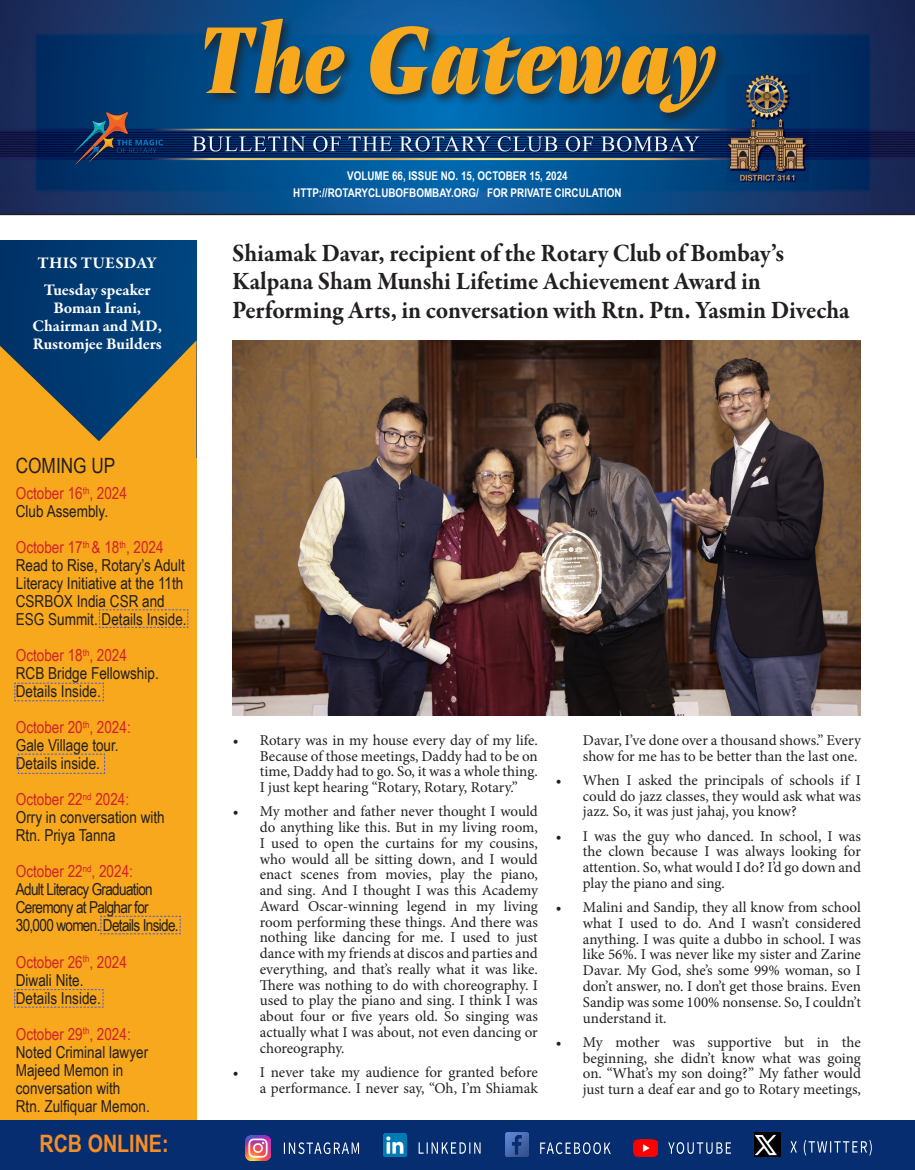
<style>
.page{position:relative;width:915px;height:1170px;background:#fff}
.page>*{position:absolute;margin:0;border:0;box-sizing:border-box;transform-origin:0 0}
.t1{font:italic 900 93.6px "Amster";color:#f7a81c}
.t2{font:700 25.5px/28.5px "Garamond Premr Pro";letter-spacing:-.005em;color:#231f20;scale:.95 1}
.t3{font:700 24px "Arial Narrow";color:#f68e26}
.t4{font:21px "Arial Narrow";color:#231f20}
.t5{font:16.5px/18px "Arial Narrow";color:#231f20}
.t6{font:16.5px "Arial Narrow";color:#d1232a}
.t7{font:16.5px/18px "Arial Narrow";letter-spacing:-.04em;color:#231f20}
.t8{font:700 16.5px/18px "Garamond Premr Pro";color:#fff;text-align:center}
.t9{font:15px/15.8px "Minion Pro";letter-spacing:-.005em;color:#231f20;text-align:justify}
.t10{font:700 12px "Arial Narrow";color:#fff}
</style>
<div class="page">
<img style="left:0;top:0;width:914px;height:214px">
<div style="left:0;top:253px;width:196px;height:877px;background:#f7a81c"></div>
<div style="left:0;top:1120px;width:914px;height:49px;background:#052d6f"></div>
<svg style="left:540px;top:1142px;width:70px;height:11px"></svg>
<svg style="left:790px;top:1140px;width:81px;height:15px"></svg>
<img style="left:232px;top:340px;width:628px;height:375px">
<svg style="left:284px;top:1142px;width:75px;height:11px"></svg>
<svg style="left:668px;top:1142px;width:62px;height:11px"></svg>
<svg style="left:418px;top:1142px;width:62px;height:11px"></svg>
<hr style="left:0;top:214px;width:914px;height:1px;background:#231f20">
<img style="left:0;top:240px;width:196px;height:100px">
<svg style="left:0;top:340px;width:196px;height:102px"></svg>
<img style="left:505px;top:1132px;width:23px;height:24px">
<img style="left:245px;top:1135px;width:25px;height:25px">
<img style="left:384px;top:1133px;width:23px;height:23px">
<img style="left:754px;top:1132px;width:26px;height:24px">
<img style="left:633px;top:1139px;width:24px;height:17px">
<img style="left:74px;top:112px;width:88px;height:53px">
<div style="left:201px;top:15px;width:527px;height:110px;background:#231f20;opacity:.75"></div>
<svg style="left:18px;top:753px;width:87px;height:21px"></svg>
<svg style="left:100px;top:915px;width:81px;height:19px"></svg>
<svg style="left:14px;top:989px;width:90px;height:18px"></svg>
<svg style="left:99px;top:609px;width:89px;height:19px"></svg>
<svg style="left:14px;top:682px;width:90px;height:19px"></svg>
<p class="t8" style="left:38px;top:254px;width:121px">THIS TUESDAY</p>
<p class="t8" style="left:33px;top:281px;width:131px">Tuesday speaker<br>Boman Irani,<br>Chairman and MD,<br>Rustomjee Builders</p>
<p class="t1" style="left:200px;top:-18px;width:517px">The Gateway</p>
<p class="t10" style="left:347px;top:166px;width:222px">VOLUME 66, ISSUE NO. 15, OCTOBER 15, 2024</p>
<p class="t10" style="left:293px;top:183px;width:330px">HTTP://ROTARYCLUBOFBOMBAY.ORG/ FOR PRIVATE CIRCULATION</p>
<p class="t2" style="left:232px;top:239px;width:651px">Shiamak Davar, recipient of the Rotary Club of Bombay’s<br>Kalpana Sham Munshi Lifetime Achievement Award in<br>Performing Arts, in conversation with Rtn. Ptn. Yasmin Divecha</p>
<p class="t4" style="left:16px;top:450px;width:101px">COMING UP</p>
<p class="t6" style="left:16px;top:481px;width:113px">October 16<sup>th</sup>, 2024</p>
<p class="t5" style="left:16px;top:502px;width:94px">Club Assembly.</p>
<p class="t6" style="left:16px;top:535px;width:149px">October 17<sup>th</sup> &amp; 18<sup>th</sup>, 2024</p>
<p class="t5" style="left:16px;top:556px;width:172px">Read to Rise, Rotary’s Adult<br>Literacy Initiative at the 11th<br>CSRBOX India CSR and<br>ESG Summit. Details Inside.</p>
<p class="t6" style="left:16px;top:643px;width:113px">October 18<sup>th</sup>, 2024</p>
<p class="t5" style="left:16px;top:664px;width:144px">RCB Bridge Fellowship.<br>Details Inside.</p>
<p class="t6" style="left:16px;top:715px;width:116px">October 20<sup>th</sup>, 2024:</p>
<p class="t5" style="left:16px;top:736px;width:104px">Gale Village tour.</p>
<p class="t5" style="left:16px;top:754px;width:86px">Details inside.</p>
<p class="t6" style="left:16px;top:787px;width:115px">October 22<sup>nd</sup> 2024:</p>
<p class="t5" style="left:16px;top:808px;width:150px">Orry in conversation with<br>Rtn. Priya Tanna</p>
<p class="t6" style="left:16px;top:859px;width:119px">October 22<sup>nd</sup>, 2024:</p>
<p class="t7" style="left:16px;top:880px;width:164px">Adult Literacy Graduation<br>Ceremony at Palghar for<br>30,000 women. Details Inside.</p>
<p class="t6" style="left:16px;top:949px;width:113px">October 26<sup>th</sup>, 2024</p>
<p class="t5" style="left:16px;top:970px;width:69px">Diwali Nite.</p>
<p class="t5" style="left:16px;top:988px;width:86px">Details Inside.</p>
<p class="t6" style="left:16px;top:1021px;width:116px">October 29<sup>th</sup>, 2024:</p>
<p class="t5" style="left:16px;top:1042px;width:135px">Noted Criminal lawyer<br>Majeed Memon in conversation with<br>Rtn. Zulfiquar Memon.</p>
<p class="t3" style="left:40px;top:1125px;width:131px">RCB ONLINE:</p>
<p class="t9" style="left:260px;top:732px;width:279px;text-indent:-27px">• Rotary was in my house every day of my life.<br>Because of those meetings, Daddy had to be on time, Daddy had to go. So, it was a whole thing.<br>I just kept hearing “Rotary, Rotary, Rotary.”</p>
<p class="t9" style="left:260px;top:803px;width:279px;text-indent:-27px">• My mother and father never thought I would do anything like this. But in my living room, I used to open the curtains for my cousins, who would all be sitting down, and I would enact scenes from movies, play the piano, and sing. And I thought I was this Academy Award Oscar-winning legend in my living room performing these things. And there was nothing like dancing for me. I used to just dance with my friends at discos and parties and everything, and that’s really what it was like.<br>There was nothing to do with choreography. I used to play the piano and sing. I think I was about four or five years old. So singing was actually what I was about, not even dancing or choreography.</p>
<p class="t9" style="left:233px;top:1064px;width:306px;text-align:right">• I never take my audience for granted before a performance. I never say, “Oh, I’m Shiamak</p>
<p class="t9" style="left:582px;top:732px;width:279px">Davar, I’ve done over a thousand shows.” Every show for me has to be better than the last one.</p>
<p class="t9" style="left:582px;top:772px;width:279px;text-indent:-27px">• When I asked the principals of schools if I could do jazz classes, they would ask what was jazz. So, it was just jahaj, you know?</p>
<p class="t9" style="left:582px;top:828px;width:279px;text-indent:-27px">• I was the guy who danced. In school, I was the clown because I was always looking for attention. So, what would I do? I’d go down and play the piano and sing.</p>
<p class="t9" style="left:582px;top:899px;width:279px;text-indent:-27px">• Malini and Sandip, they all know from school what I used to do. And I wasn’t considered anything. I was quite a dubbo in school. I was like 56%. I was never like my sister and Zarine Davar. My God, she’s some 99% woman, so I don’t answer, no. I don’t get those brains. Even Sandip was some 100% nonsense. So, I couldn’t understand it.</p>
<p class="t9" style="left:582px;top:1034px;width:279px;text-indent:-27px">• My mother was supportive but in the beginning, she didn’t know what was going on. “What’s my son doing?” My father would just turn a deaf ear and go to Rotary meetings,</p>
</div>
